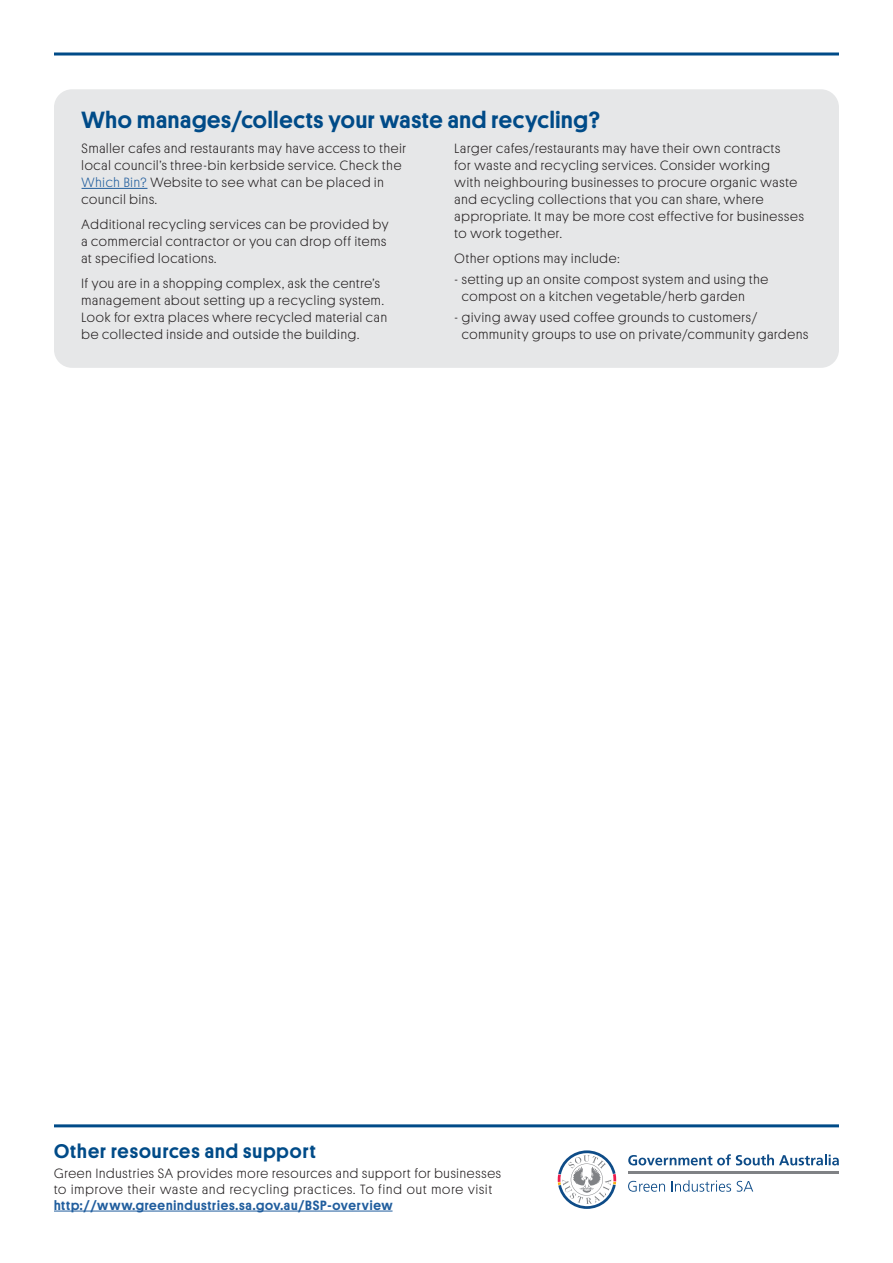
<style>
.page{position:relative;width:893px;height:1263px;background:#fff}
.page>*{position:absolute;margin:0;border:0;box-sizing:border-box;transform-origin:0 0}
.t1{font:500 23.7px "Platform";letter-spacing:.03em;color:#004b88}
.t2{font:500 19.8px "Platform";letter-spacing:.05em;color:#004b88}
.t3{font:300 13.5px/16.8px "Platform";letter-spacing:.06em;color:#231f20}
.t4{font:500 13.5px "Platform";letter-spacing:.06em;color:#215e9e}
.s1{color:#215e9e}
</style>
<div class="page">
<svg style="left:628px;top:1181px;width:37px;height:11px"></svg>
<svg style="left:672px;top:1180px;width:59px;height:12px"></svg>
<svg style="left:737px;top:1181px;width:16px;height:11px"></svg>
<hr style="left:628px;top:1172px;width:211px;height:2px;background:#808285">
<svg style="left:628px;top:1154px;width:211px;height:11px"></svg>
<svg style="left:558px;top:1150px;width:58px;height:59px"></svg>
<hr style="left:54px;top:1124px;width:785px;height:3px;background:#004b88">
<hr style="left:54px;top:53px;width:785px;height:3px;background:#004b88">
<div style="left:54px;top:89px;width:785px;height:279px;background:#e6e7e8;border-radius:18px"></div>
<hr style="left:82px;top:188px;width:65px;height:1px;background:#215e9e">
<hr style="left:54px;top:1211px;width:339px;height:1px;background:#215e9e">
<h1 class="t1" style="left:82px;top:102px;width:520px">Who manages/collects your waste and recycling?</h1>
<p class="t3" style="left:82px;top:139px;width:326px">Smaller cafes and restaurants may have access to their local council’s three-bin kerbside service. Check the <span class="s1">Which Bin?</span> Website to see what can be placed in council bins.</p>
<p class="t3" style="left:82px;top:215px;width:308px">Additional recycling services can be provided by a commercial contractor or you can drop off items at specified locations.</p>
<p class="t3" style="left:82px;top:274px;width:307px">If you are in a shopping complex, ask the centre’s management about setting up a recycling system.<br>Look for extra places where recycled material can be collected inside and outside the building.</p>
<p class="t3" style="left:455px;top:139px;width:351px">Larger cafes/restaurants may have their own contracts<br>for waste and recycling services. Consider working<br>with neighbouring businesses to procure organic waste and ecycling collections that you can share, where appropriate. It may be more cost effective for businesses to work together.</p>
<p class="t3" style="left:455px;top:249px;width:166px">Other options may include:</p>
<p class="t3" style="left:462px;top:270px;width:308px;text-indent:-7px">- setting up an onsite compost system and using the compost on a kitchen vegetable/herb garden</p>
<p class="t3" style="left:462px;top:308px;width:348px;text-indent:-7px">- giving away used coffee grounds to customers/ community groups to use on private/community gardens</p>
<h2 class="t2" style="left:54px;top:1137px;width:263px">Other resources and support</h2>
<p class="t3" style="left:54px;top:1165px;width:448px;line-height:15.8px">Green Industries SA provides more resources and support for businesses to improve their waste and recycling practices. To find out more visit</p>
<p class="t4" style="left:54px;top:1195px;width:340px">http://www.greenindustries.sa.gov.au/BSP-overview</p>
</div>
